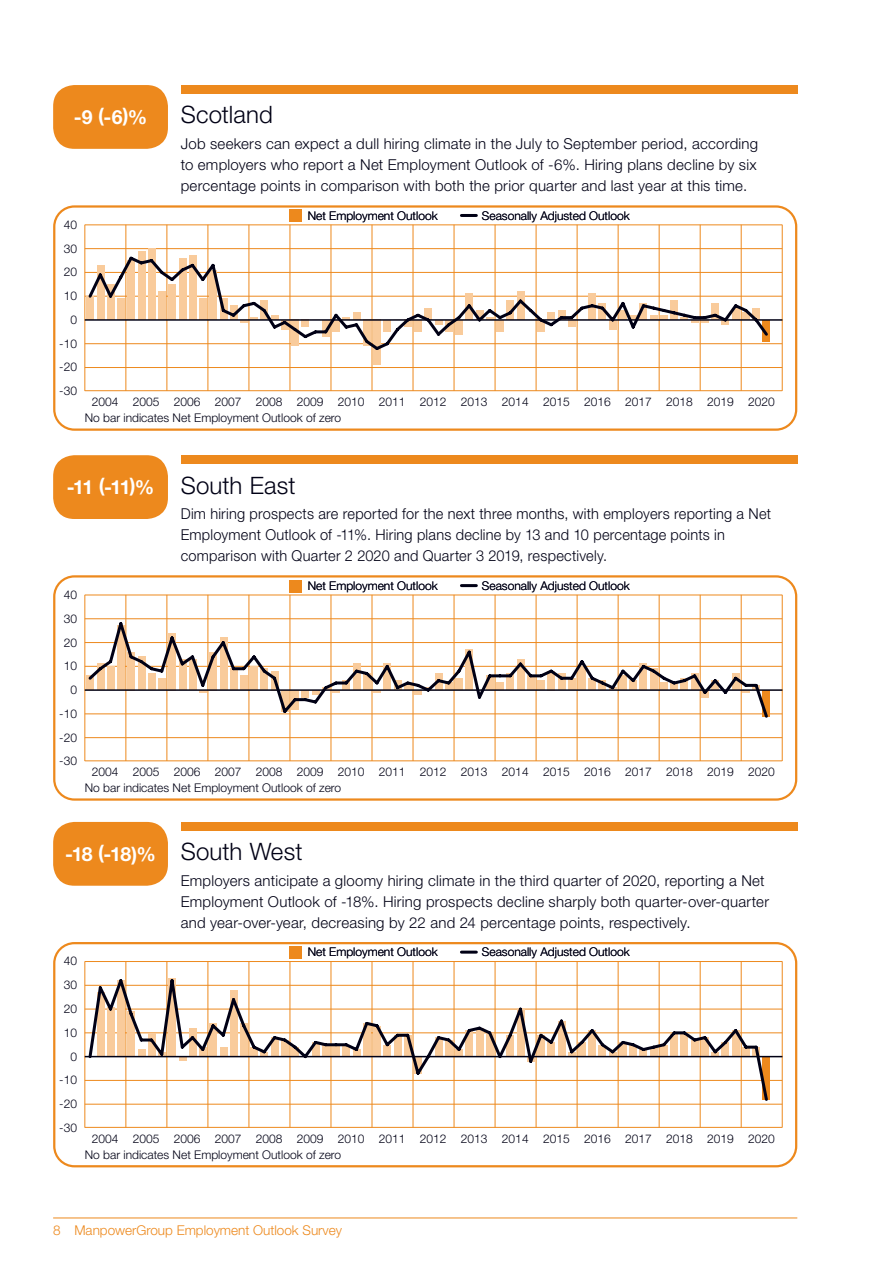
<style>
.page{position:relative;width:893px;height:1263px;background:#fff}
.page>*{position:absolute;margin:0;border:0;box-sizing:border-box;transform-origin:0 0}
.Sub_Headings{font:300 24px "Helvetica Neue LT Std";letter-spacing:.005em;color:#000015}
.t1{font:700 19.5px "Helvetica Neue LT Std";letter-spacing:-.06em;color:#fff}
.TEXT{font:300 15px/21px "Helvetica Neue LT Std";letter-spacing:.015em;color:#000015}
.t2{font:300 13.5px "Helvetica Neue LT Std";color:#ed891d}
.t3{font:300 12px/23.7px "Helvetica Neue LT Std";color:#000015;text-align:right}
</style>
<div class="page">
<hr style="left:53px;top:1217px;width:744px;height:1px;background:#ed891d">
<svg style="left:53px;top:205px;width:744px;height:226px"></svg>
<svg style="left:53px;top:575px;width:744px;height:226px"></svg>
<div style="left:181px;top:85px;width:616px;height:9px;background:#ed891d"></div>
<div style="left:181px;top:455px;width:616px;height:9px;background:#ed891d"></div>
<div style="left:53px;top:85px;width:115px;height:64px;background:#ed891d;border-radius:21px"></div>
<div style="left:53px;top:455px;width:115px;height:64px;background:#ed891d;border-radius:21px"></div>
<svg style="left:53px;top:942px;width:744px;height:225px"></svg>
<div style="left:181px;top:822px;width:616px;height:8px;background:#ed891d"></div>
<div style="left:53px;top:822px;width:115px;height:64px;background:#ed891d;border-radius:21px"></div>
<p class="t1" style="left:74px;top:105px;width:75px">-9 (-6)%</p>
<p class="t3" style="left:59px;top:212px;width:19px">40<br>30<br>20<br>10<br>0 -10 -20 -30</p>
<p class="Sub_Headings" style="left:181px;top:100px;width:94px">Scotland</p>
<p class="TEXT" style="left:181px;top:133px;width:579px;text-align:justify">Job seekers can expect a dull hiring climate in the July to September period, according to employers who report a Net Employment Outlook of -6%. Hiring plans decline by six percentage points in comparison with both the prior quarter and last year at this time.</p>
<p class="t3" style="left:308px;top:203px;width:132px">Net Employment Outlook</p>
<p class="t3" style="left:482px;top:203px;width:149px">Seasonally Adjusted Outlook</p>
<p class="t3" style="left:92px;top:390px;width:684px">2004 2005 2006 2007 2008 2009 2010 2011 2012 2013 2014 2015 2016 2017 2018 2019 2020</p>
<p class="t3" style="left:85px;top:406px;width:258px">No bar indicates Net Employment Outlook of zero</p>
<p class="t1" style="left:67px;top:475px;width:89px">-11 (-11)%</p>
<p class="t3" style="left:59px;top:583px;width:19px">40<br>30<br>20<br>10<br>0 -10 -20 -30</p>
<p class="Sub_Headings" style="left:181px;top:470px;width:116px">South East</p>
<p class="TEXT" style="left:181px;top:503px;width:592px">Dim hiring prospects are reported for the next three months, with employers reporting a Net<br>Employment Outlook of -11%. Hiring plans decline by 13 and 10 percentage points in comparison with Quarter 2 2020 and Quarter 3 2019, respectively.</p>
<p class="t3" style="left:308px;top:573px;width:132px">Net Employment Outlook</p>
<p class="t3" style="left:482px;top:573px;width:149px">Seasonally Adjusted Outlook</p>
<p class="t3" style="left:92px;top:760px;width:684px">2004 2005 2006 2007 2008 2009 2010 2011 2012 2013 2014 2015 2016 2017 2018 2019 2020</p>
<p class="t3" style="left:85px;top:776px;width:258px">No bar indicates Net Employment Outlook of zero</p>
<p class="t1" style="left:65px;top:842px;width:92px">-18 (-18)%</p>
<p class="t3" style="left:59px;top:949px;width:19px">40<br>30<br>20<br>10<br>0 -10 -20 -30</p>
<p class="Sub_Headings" style="left:181px;top:837px;width:123px">South West</p>
<p class="TEXT" style="left:181px;top:869px;width:590px">Employers anticipate a gloomy hiring climate in the third quarter of 2020, reporting a Net<br>Employment Outlook of -18%. Hiring prospects decline sharply both quarter-over-quarter and year-over-year, decreasing by 22 and 24 percentage points, respectively.</p>
<p class="t3" style="left:308px;top:940px;width:132px">Net Employment Outlook</p>
<p class="t3" style="left:482px;top:940px;width:149px">Seasonally Adjusted Outlook</p>
<p class="t3" style="left:92px;top:1126px;width:684px">2004 2005 2006 2007 2008 2009 2010 2011 2012 2013 2014 2015 2016 2017 2018 2019 2020</p>
<p class="t3" style="left:85px;top:1142px;width:258px">No bar indicates Net Employment Outlook of zero</p>
<p class="t2" style="left:53px;top:1222px;width:290px">8 ManpowerGroup Employment Outlook Survey</p>
</div>
